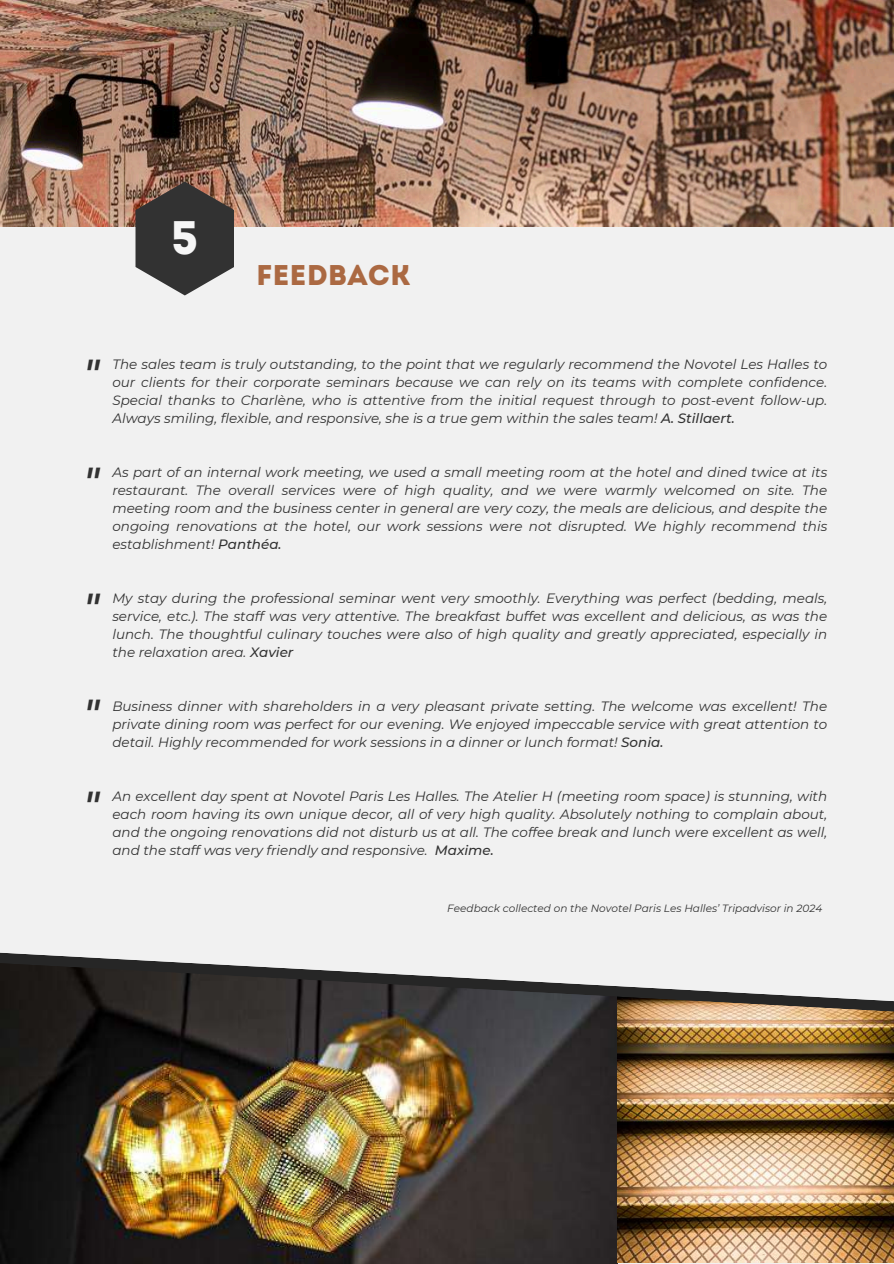
<style>
.page{position:relative;width:894px;height:1264px;background:#fff}
.page>*{position:absolute;margin:0;border:0;box-sizing:border-box;transform-origin:0 0}
.t1{font:46.95px "Intro";color:#f6f6f6}
.t2{font:italic 600 37.5px "Montserrat";color:#323232}
.t3{font:28.5px "Intro";color:#ab6942}
.t4{font:italic 13.5px/18px "Montserrat";color:#323232;text-align:justify}
.t5{font:italic 10.5px "Montserrat";color:#323232}
.s1{font-weight:500}
</style>
<div class="page">
<div style="left:0;top:0;width:893px;height:1263px;background:#f1f1f1"></div>
<img style="left:0;top:0;width:893px;height:226px">
<svg style="left:135px;top:182px;width:99px;height:113px;background:#56504e"></svg>
<img style="left:0;top:1012px;width:893px;height:251px">
<svg style="left:0;top:952px;width:893px;height:60px"></svg>
<h1 class="t1" style="left:171px;top:219px;width:29px">5</h1>
<h3 class="t3" style="left:256px;top:263px;width:156px">FEEDBACK</h3>
<h2 class="t2" style="left:84px;top:349px;width:17px">"</h2>
<p class="t4" style="left:112px;top:355px;width:716px">The sales team is truly outstanding, to the point that we regularly recommend the Novotel Les Halles to our clients for their corporate seminars because we can rely on its teams with complete confidence.<br>Special thanks to Charlène, who is attentive from the initial request through to post-event follow-up.<br>Always smiling, flexible, and responsive, she is a true gem within the sales team! <span class="s1">A. Stillaert.</span></p>
<h2 class="t2" style="left:84px;top:457px;width:17px">"</h2>
<p class="t4" style="left:112px;top:463px;width:716px">As part of an internal work meeting, we used a small meeting room at the hotel and dined twice at its restaurant. The overall services were of high quality, and we were warmly welcomed on site. The meeting room and the business center in general are very cozy, the meals are delicious, and despite the ongoing renovations at the hotel, our work sessions were not disrupted. We highly recommend this establishment! <span class="s1">Panthéa.</span></p>
<h2 class="t2" style="left:84px;top:583px;width:17px">"</h2>
<p class="t4" style="left:112px;top:589px;width:716px">My stay during the professional seminar went very smoothly. Everything was perfect (bedding, meals, service, etc.). The staff was very attentive. The breakfast buffet was excellent and delicious, as was the lunch. The thoughtful culinary touches were also of high quality and greatly appreciated, especially in the relaxation area. <span class="s1">Xavier</span></p>
<h2 class="t2" style="left:84px;top:689px;width:17px">"</h2>
<p class="t4" style="left:112px;top:697px;width:716px">Business dinner with shareholders in a very pleasant private setting. The welcome was excellent! The private dining room was perfect for our evening. We enjoyed impeccable service with great attention to detail. Highly recommended for work sessions in a dinner or lunch format! <span class="s1">Sonia.</span></p>
<h2 class="t2" style="left:84px;top:781px;width:17px">"</h2>
<p class="t4" style="left:112px;top:787px;width:716px">An excellent day spent at Novotel Paris Les Halles. The Atelier H (meeting room space) is stunning, with each room having its own unique decor, all of very high quality. Absolutely nothing to complain about, and the ongoing renovations did not disturb us at all. The coffee break and lunch were excellent as well, and the staff was very friendly and responsive. <span class="s1">Maxime.</span></p>
<p class="t5" style="left:447px;top:901px;width:376px">Feedback collected on the Novotel Paris Les Halles’ Tripadvisor in 2024</p>
</div>
